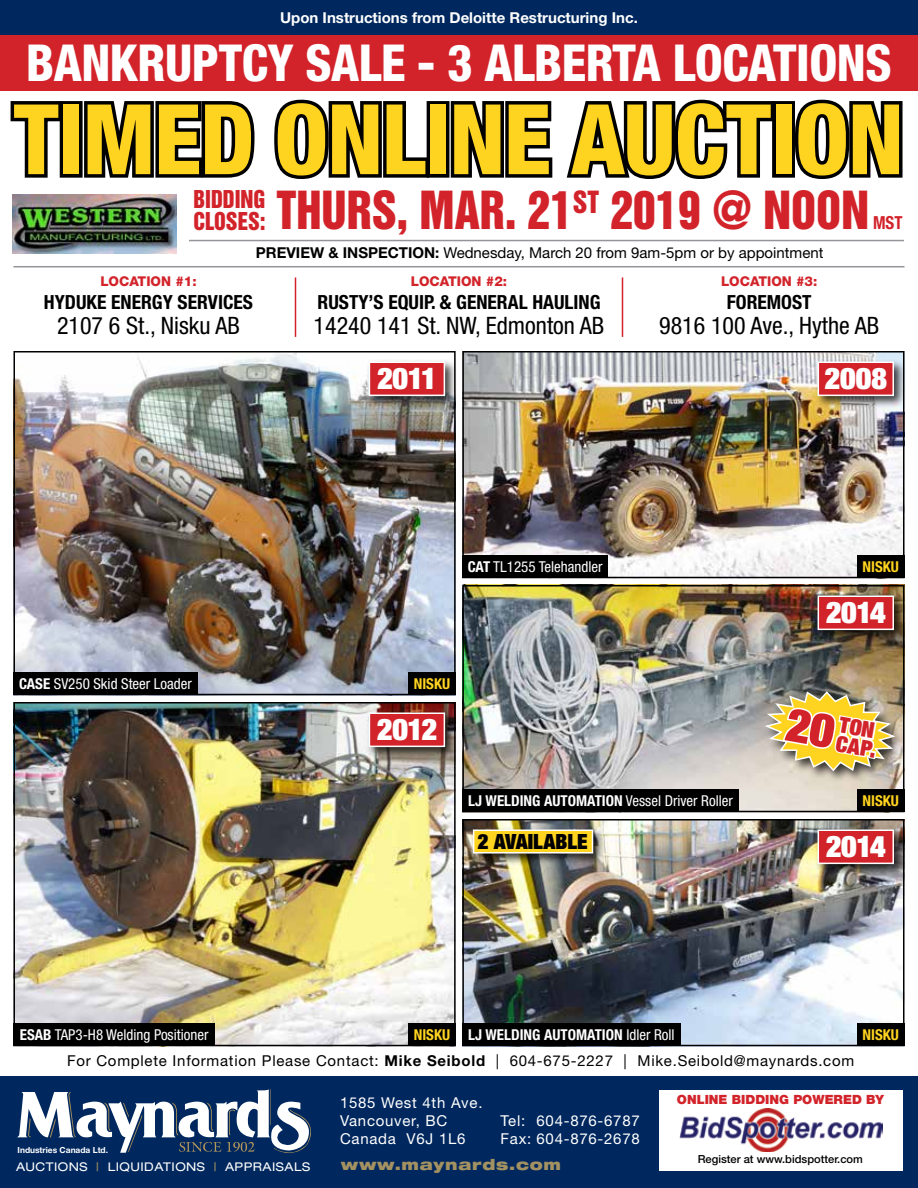
<style>
.page{position:relative;width:918px;height:1188px;background:#fff}
.page>*{position:absolute;margin:0;border:0;box-sizing:border-box;transform-origin:0 0}
.t1{font:800 condensed 97.5px "Helvetica Neue";letter-spacing:-.015em;color:#ffd420}
.t2{font:800 condensed 51px "Helvetica Neue";letter-spacing:-.01em;color:#fff;scale:.96 1}
.t3{font:48px "Helvetica Inserat Cyr Upright";color:#d2232a;scale:.94 1}
.t4{font:900 expanded 29.85px "Helvetica Neue";letter-spacing:-.01em;color:#fff}
.t5{font:condensed 24px "Helvetica Neue";color:#000}
.t6{font:22.5px/21.9px "Helvetica Inserat Cyr Upright";color:#d2232a;scale:.94 1}
.t7{font:900 expanded 22.05px/18.5px "Helvetica Neue";color:#d2232a;text-align:right}
.t8{font:900 expanded 21px "Helvetica Neue";letter-spacing:-.005em;color:#000}
.t9{font:700 condensed 19.5px "Helvetica Neue";color:#000}
.t10{font:700 condensed 18px "Helvetica Neue";color:#d2232a;scale:.94 1}
.t11{font:15px "Helvetica Neue";letter-spacing:.05em;color:#000}
.t12{font:condensed 15px "Helvetica Neue";color:#fff}
.t13{font:15px/18px "Helvetica Neue";letter-spacing:.05em;color:#fff}
.t14{font:700 condensed 15px "Helvetica Neue";color:#fff}
.t15{font:15px "Helvetica Neue";color:#000}
.t16{font:700 15px "Helvetica Neue";color:#fff}
.t17{font:700 condensed 15px "Helvetica Neue";color:#ffd420}
.t18{font:900 expanded 15px "Helvetica Neue";letter-spacing:.05em;color:#a39161}
.t19{font:800 13.5px "Helvetica Neue";color:#d2232a}
.t20{font:900 12.75px "Helvetica Neue";color:#d2232a}
.t21{font:expanded 12px "Helvetica Neue";letter-spacing:.04em;color:#fff}
.t22{font:500 11.1px "Helvetica Neue";color:#000}
.t23{font:700 8.4px "Helvetica Neue";color:#fff}
.s1{font-weight:700}
.s2{font-weight:400}
.s3{font-size:46.65px}
.s4{color:#a39161}
</style>
<div class="page">
<div style="left:0;top:1077px;width:918px;height:111px;background:#00285e"></div>
<svg style="left:17px;top:1089px;width:294px;height:64px"></svg>
<div style="left:659px;top:1090px;width:243px;height:81px;background:#fff"></div>
<img style="left:680px;top:1109px;width:202px;height:43px">
<img style="left:465px;top:354px;width:436px;height:221px">
<div style="left:462px;top:351px;width:442px;height:227px;border:2px solid #000"></div>
<img style="left:17px;top:354px;width:436px;height:338px">
<div style="left:14px;top:351px;width:442px;height:344px;border:2px solid #000"></div>
<div style="left:366px;top:358px;width:91px;height:51px;background:#000;opacity:.75"></div>
<div style="left:369px;top:362px;width:76px;height:34px;background:#d2232a;border:2px solid #fff"></div>
<div style="left:462px;top:556px;width:146px;height:22px;background:#000"></div>
<div style="left:0;top:34px;width:918px;height:57px;background:#d2232a"></div>
<div style="left:0;top:0;width:918px;height:35px;background:#00285e"></div>
<svg style="left:10px;top:101px;width:50px;height:77px"></svg>
<div style="left:60px;top:101px;width:23px;height:77px;border:7px solid #000"></div>
<svg style="left:81px;top:101px;width:174px;height:77px"></svg>
<svg style="left:274px;top:99px;width:153px;height:80px"></svg>
<div style="left:427px;top:101px;width:22px;height:77px;border:7px solid #000"></div>
<svg style="left:447px;top:101px;width:106px;height:77px"></svg>
<svg style="left:566px;top:99px;width:206px;height:80px"></svg>
<div style="left:772px;top:101px;width:23px;height:77px;border:7px solid #000"></div>
<svg style="left:791px;top:99px;width:112px;height:80px"></svg>
<hr style="left:189px;top:240px;width:715px;height:1px;background:#939598">
<hr style="left:14px;top:266px;width:890px;height:1px;background:#939598">
<hr style="left:295px;top:277px;width:1px;height:60px;background:#d2232a">
<hr style="left:622px;top:277px;width:1px;height:60px;background:#d2232a">
<img style="left:13px;top:194px;width:164px;height:60px">
<img style="left:465px;top:588px;width:436px;height:221px">
<div style="left:462px;top:585px;width:442px;height:227px;border:2px solid #000"></div>
<img style="left:465px;top:822px;width:436px;height:221px">
<div style="left:462px;top:819px;width:442px;height:227px;border:2px solid #000"></div>
<img style="left:17px;top:705px;width:436px;height:338px">
<div style="left:14px;top:702px;width:442px;height:344px;border:2px solid #000"></div>
<div style="left:814px;top:358px;width:92px;height:51px;background:#000;opacity:.75"></div>
<div style="left:818px;top:362px;width:76px;height:34px;background:#d2232a;border:2px solid #fff"></div>
<div style="left:814px;top:592px;width:92px;height:51px;background:#000;opacity:.75"></div>
<div style="left:818px;top:596px;width:76px;height:34px;background:#d2232a;border:2px solid #fff"></div>
<div style="left:814px;top:826px;width:92px;height:51px;background:#000;opacity:.75"></div>
<div style="left:818px;top:830px;width:76px;height:34px;background:#d2232a;border:2px solid #fff"></div>
<div style="left:470px;top:826px;width:136px;height:40px;background:#000;opacity:.75"></div>
<div style="left:473px;top:830px;width:120px;height:24px;background:#ffd420;border:2px solid #fff"></div>
<div style="left:14px;top:673px;width:184px;height:22px;background:#000"></div>
<div style="left:462px;top:790px;width:277px;height:22px;background:#000"></div>
<div style="left:763px;top:689px;width:144px;height:94px;background:#000;opacity:.75"></div>
<img style="left:762px;top:645px;width:136px;height:196px">
<div style="left:408px;top:673px;width:48px;height:22px;background:#000"></div>
<div style="left:408px;top:1024px;width:48px;height:22px;background:#000"></div>
<div style="left:857px;top:1024px;width:47px;height:22px;background:#000"></div>
<div style="left:857px;top:556px;width:47px;height:22px;background:#000"></div>
<div style="left:857px;top:790px;width:47px;height:22px;background:#000"></div>
<div style="left:462px;top:1024px;width:218px;height:22px;background:#000"></div>
<div style="left:366px;top:709px;width:91px;height:51px;background:#000;opacity:.75"></div>
<div style="left:369px;top:712px;width:76px;height:35px;background:#d2232a;border:2px solid #fff"></div>
<div style="left:14px;top:1024px;width:201px;height:22px;background:#000"></div>
<p class="t16" style="left:280px;top:8px;width:359px">Upon Instructions from Deloitte Restructuring Inc.</p>
<h2 class="t2" style="left:26px;top:31px;width:903px">BANKRUPTCY SALE - 3 ALBERTA LOCATIONS</h2>
<h1 class="t1" style="left:14px;top:79px;width:892px">TIMED ONLINE AUCTION</h1>
<h3 class="t6" style="left:194px;top:188px;width:78px">BIDDING<br>CLOSES:</h3>
<h3 class="t3" style="left:276px;top:181px;width:632px">THURS, MAR. 21<sup>ST</sup> 2019 @ NOON</h3>
<p class="t10" style="left:873px;top:212px;width:33px">MST</p>
<p class="t15" style="left:256px;top:244px;width:569px"><span class="s1">PREVIEW &amp; INSPECTION:</span> Wednesday, March 20 from 9am-5pm or by appointment</p>
<p class="t19" style="left:100px;top:274px;width:98px">LOCATION #1:</p>
<h3 class="t5" style="left:57px;top:312px;width:184px">2107 6 St., Nisku AB</h3>
<h3 class="t9" style="left:44px;top:290px;width:211px">HYDUKE ENERGY SERVICES</h3>
<p class="t19" style="left:411px;top:274px;width:98px">LOCATION #2:</p>
<h3 class="t5" style="left:314px;top:312px;width:292px">14240 141 St. NW, Edmonton AB</h3>
<h3 class="t9" style="left:317px;top:290px;width:285px">RUSTY’S EQUIP. &amp; GENERAL HAULING</h3>
<p class="t19" style="left:721px;top:274px;width:98px">LOCATION #3:</p>
<h3 class="t5" style="left:659px;top:312px;width:222px">9816 100 Ave., Hythe AB</h3>
<h3 class="t9" style="left:727px;top:290px;width:86px">FOREMOST</h3>
<h3 class="t4" style="left:377px;top:360px;width:61px">2011</h3>
<h3 class="t4" style="left:825px;top:360px;width:64px">2008</h3>
<p class="t12" style="left:19px;top:675px;width:174px"><span class="s1">CASE</span> SV250 Skid Steer Loader</p>
<p class="t12" style="left:468px;top:558px;width:136px"><span class="s1">CAT</span> TL1255 Telehandler</p>
<p class="t17" style="left:414px;top:674px;width:38px">NISKU</p>
<h3 class="t4" style="left:377px;top:711px;width:61px">2012</h3>
<p class="t14" style="left:468px;top:792px;width:266px">LJ WELDING AUTOMATION <span class="s2">Vessel Driver Roller</span></p>
<h3 class="t8" style="left:478px;top:828px;width:112px">2 AVAILABLE</h3>
<p class="t17" style="left:863px;top:557px;width:38px">NISKU</p>
<h3 class="t4" style="left:826px;top:594px;width:62px">2014</h3>
<h3 class="t7" style="left:790px;top:706px;width:94px;rotate:10deg"><span class="s3">20</span> TON<br>CAP.</h3>
<p class="t17" style="left:863px;top:791px;width:38px">NISKU</p>
<h3 class="t4" style="left:826px;top:828px;width:62px">2014</h3>
<p class="t12" style="left:20px;top:1026px;width:190px"><span class="s1">ESAB</span> TAP3-H8 Welding Positioner</p>
<p class="t17" style="left:414px;top:1025px;width:38px">NISKU</p>
<p class="t17" style="left:863px;top:1025px;width:38px">NISKU</p>
<p class="t14" style="left:468px;top:1026px;width:208px">LJ WELDING AUTOMATION <span class="s2">Idler Roll</span></p>
<p class="t11" style="left:67px;top:1052px;width:789px">For Complete Information Please Contact: <span class="s1">Mike Seibold</span> | 604-675-2227 | Mike.Seibold@maynards.com</p>
<p class="t13" style="left:340px;top:1093px;width:144px">1585 West 4th Ave.<br>Vancouver, BC</p>
<p class="t13" style="left:501px;top:1111px;width:141px">Tel: 604-876-6787</p>
<p class="t23" style="left:18px;top:1144px;width:92px">Industries Canada Ltd.</p>
<p class="t13" style="left:340px;top:1129px;width:127px">Canada V6J 1L6</p>
<p class="t13" style="left:501px;top:1129px;width:141px">Fax: 604-876-2678</p>
<p class="t21" style="left:16px;top:1159px;width:296px">AUCTIONS <span class="s4">|</span> LIQUIDATIONS <span class="s4">|</span> APPRAISALS</p>
<p class="t18" style="left:341px;top:1155px;width:222px">www.maynards.com</p>
<p class="t20" style="left:677px;top:1092px;width:209px">ONLINE BIDDING POWERED BY</p>
<p class="t22" style="left:698px;top:1153px;width:167px">Register at www.bidspotter.com</p>
</div>
